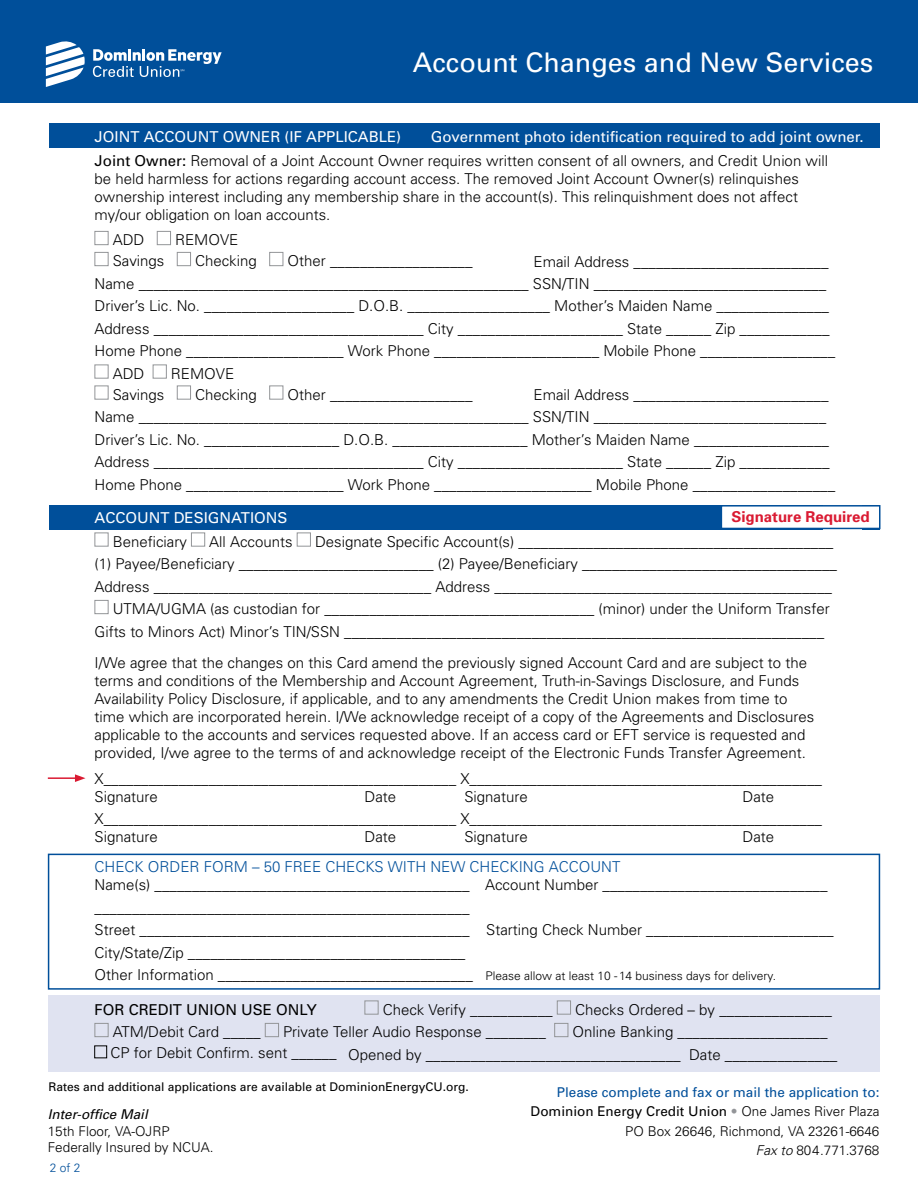
<style>
.page{position:relative;width:918px;height:1188px;background:#fff}
.page>*{position:absolute;margin:0;border:0;box-sizing:border-box;transform-origin:0 0}
.t1{font:27px "Univers";color:#fff}
.t2{font:300 15px/18px "Univers";color:#000}
.t3{font:15px/24px "Univers";color:#fff}
.t4{font:15px "Univers";color:#000}
.t5{font:700 15px "Univers";color:#da1a32}
.t6{font:300 13.5px "Univers";color:#000}
.t7{font:13.5px "Univers";color:#000}
.t8{font:13.5px "Univers";color:#004f9a}
.t9{font:italic 13.5px "Univers";color:#000}
.t10{font:12px "Univers";color:#000}
.t11{font:300 12px "Univers";color:#004f9a}
.s1{font-weight:400;color:#fff}
.s2{font-weight:400}
.s3{font-weight:300;color:#000}
.s4{color:#004f9a}
.s5{font-size:12px}
.s6{font-weight:300;color:#939598}
.s7{font-weight:300}
.s8{font-style:italic}
</style>
<div class="page">
<div style="left:48px;top:995px;width:831px;height:76px;background:#e0e3f1"></div>
<div style="left:49px;top:123px;width:830px;height:25px;background:#004f9a"></div>
<div style="left:49px;top:505px;width:830px;height:24px;background:#004f9a"></div>
<div style="left:48px;top:854px;width:832px;height:136px;border:2px solid #004f9a"></div>
<div style="left:94px;top:231px;width:15px;height:14px;border:1px solid #939598"></div>
<div style="left:157px;top:231px;width:14px;height:14px;border:1px solid #939598"></div>
<div style="left:94px;top:252px;width:15px;height:14px;border:1px solid #939598"></div>
<div style="left:177px;top:252px;width:14px;height:14px;border:1px solid #939598"></div>
<div style="left:269px;top:252px;width:14px;height:14px;border:1px solid #939598"></div>
<div style="left:94px;top:365px;width:15px;height:14px;border:1px solid #939598"></div>
<div style="left:153px;top:365px;width:14px;height:14px;border:1px solid #939598"></div>
<div style="left:94px;top:386px;width:15px;height:14px;border:1px solid #939598"></div>
<div style="left:177px;top:386px;width:14px;height:14px;border:1px solid #939598"></div>
<div style="left:269px;top:386px;width:14px;height:14px;border:1px solid #939598"></div>
<div style="left:94px;top:533px;width:15px;height:14px;border:1px solid #939598"></div>
<div style="left:191px;top:533px;width:14px;height:14px;border:1px solid #939598"></div>
<div style="left:297px;top:533px;width:14px;height:14px;border:1px solid #939598"></div>
<div style="left:94px;top:600px;width:15px;height:14px;border:1px solid #939598"></div>
<div style="left:364px;top:1001px;width:15px;height:14px;border:1px solid #939598"></div>
<div style="left:557px;top:1001px;width:14px;height:14px;border:1px solid #939598"></div>
<div style="left:94px;top:1023px;width:15px;height:14px;border:1px solid #939598"></div>
<div style="left:265px;top:1023px;width:14px;height:14px;border:1px solid #939598"></div>
<div style="left:554px;top:1023px;width:14px;height:14px;border:1px solid #939598"></div>
<div style="left:94px;top:1046px;width:13px;height:12px;border:1px solid #000"></div>
<div style="left:721px;top:505px;width:159px;height:24px;background:#fff;border:2px solid #004f9a"></div>
<hr style="left:48px;top:777px;width:29px;height:2px;background:#da1a32">
<svg style="left:75px;top:774px;width:10px;height:8px"></svg>
<div style="left:0;top:0;width:918px;height:103px;background:#004f9a"></div>
<svg style="left:46px;top:41px;width:39px;height:46px"></svg>
<svg style="left:93px;top:49px;width:129px;height:28px"></svg>
<h1 class="t1" style="left:413px;top:46px;width:462px">Account Changes and New Services</h1>
<p class="t3" style="left:94px;top:124px;width:308px">JOINT ACCOUNT OWNER (IF APPLICABLE)</p>
<p class="t2" style="left:94px;top:124px;width:771px;line-height:24px;text-indent:336px"><span class="s1">Government photo identification required to add joint owner.<br></span><span class="s2">Joint Owner:</span> Removal of a Joint Account Owner requires written consent of all owners, and Credit Union will</p>
<p class="t2" style="left:94px;top:169px;width:706px;text-align:justify">be held harmless for actions regarding account access. The removed Joint Account Owner(s) relinquishes ownership interest including any membership share in the account(s). This relinquishment does not affect my/our obligation on loan accounts.</p>
<p class="t2" style="left:113px;top:230px;width:33px">ADD</p>
<p class="t2" style="left:175px;top:230px;width:65px">REMOVE</p>
<p class="t2" style="left:113px;top:251px;width:53px">Savings</p>
<p class="t2" style="left:195px;top:251px;width:63px">Checking</p>
<p class="t2" style="left:288px;top:251px;width:187px">Other ___________________</p>
<p class="t2" style="left:534px;top:252px;width:297px">Email Address __________________________</p>
<p class="t2" style="left:95px;top:274px;width:733px">Name ____________________________________________________ SSN/TIN _______________________________</p>
<p class="t2" style="left:95px;top:296px;width:736px">Driver’s Lic. No. ____________________ D.O.B. ___________________ Mother’s Maiden Name _______________</p>
<p class="t2" style="left:95px;top:317px;width:742px;line-height:22.5px">Address ____________________________________ City ______________________ State ______ Zip ____________<br>Home Phone _____________________ Work Phone ______________________ Mobile Phone __________________</p>
<p class="t2" style="left:113px;top:364px;width:33px">ADD</p>
<p class="t2" style="left:171px;top:364px;width:65px">REMOVE</p>
<p class="t2" style="left:113px;top:385px;width:53px">Savings</p>
<p class="t2" style="left:195px;top:385px;width:63px">Checking</p>
<p class="t2" style="left:288px;top:385px;width:187px">Other ___________________</p>
<p class="t2" style="left:95px;top:383px;width:736px;line-height:22.2px;text-align:right">Email Address __________________________<br>Name ____________________________________________________ SSN/TIN _______________________________</p>
<p class="t2" style="left:95px;top:428px;width:737px;line-height:22.5px">Driver’s Lic. No. __________________ D.O.B. __________________ Mother’s Maiden Name __________________<br>Address ____________________________________ City ______________________ State ______ Zip ____________</p>
<p class="t2" style="left:95px;top:475px;width:742px">Home Phone _____________________ Work Phone _____________________ Mobile Phone ___________________</p>
<p class="t3" style="left:113px;top:505px;width:176px;text-indent:-18px">ACCOUNT DESIGNATIONS<br><span class="s3">Beneficiary</span></p>
<p class="t5" style="left:731px;top:507px;width:140px">Signature Required</p>
<p class="t2" style="left:209px;top:532px;width:85px">All Accounts</p>
<p class="t2" style="left:315px;top:532px;width:520px">Designate Specific Account(s) __________________________________________</p>
<p class="t2" style="left:95px;top:554px;width:744px">(1) Payee/Beneficiary __________________________ (2) Payee/Beneficiary __________________________________</p>
<p class="t2" style="left:95px;top:577px;width:739px">Address _____________________________________ Address _____________________________________________</p>
<p class="t2" style="left:113px;top:599px;width:719px">UTMA/UGMA (as custodian for ____________________________________ (minor) under the Uniform Transfer</p>
<p class="t2" style="left:95px;top:622px;width:731px">Gifts to Minors Act) Minor’s TIN/SSN ________________________________________________________________</p>
<p class="t2" style="left:95px;top:653px;width:721px">I/We agree that the changes on this Card amend the previously signed Account Card and are subject to the terms and conditions of the Membership and Account Agreement, Truth-in-Savings Disclosure, and Funds Availability Policy Disclosure, if applicable, and to any amendments the Credit Union makes from time to time which are incorporated herein. I/We acknowledge receipt of a copy of the Agreements and Disclosures applicable to the accounts and services requested above. If an access card or EFT service is requested and provided, I/we agree to the terms of and acknowledge receipt of the Electronic Funds Transfer Agreement.</p>
<p class="t2" style="left:95px;top:769px;width:729px">X_______________________________________________ X_______________________________________________<br>Signature</p>
<p class="t2" style="left:365px;top:787px;width:33px">Date</p>
<p class="t2" style="left:464px;top:787px;width:65px">Signature</p>
<p class="t2" style="left:95px;top:785px;width:729px;line-height:22.5px;text-indent:648px">Date<br>X_______________________________________________ X_______________________________________________</p>
<p class="t2" style="left:95px;top:827px;width:65px">Signature</p>
<p class="t2" style="left:365px;top:827px;width:33px">Date</p>
<p class="t2" style="left:464px;top:827px;width:65px">Signature</p>
<p class="t2" style="left:743px;top:827px;width:33px">Date</p>
<p class="t2" style="left:95px;top:857px;width:735px"><span class="s4">CHECK ORDER FORM – 50 FREE CHECKS WITH NEW CHECKING ACCOUNT<br></span>Name(s) __________________________________________ Account Number ______________________________</p>
<p class="t2" style="left:95px;top:896px;width:741px;line-height:22.5px">__________________________________________________<br>Street ____________________________________________ Starting Check Number _________________________ City/State/Zip _____________________________________<br>Other Information __________________________________ <span class="s5">Please allow at least 10 - 14 business days for delivery.</span></p>
<p class="t4" style="left:94px;top:1000px;width:224px">FOR CREDIT UNION USE ONLY</p>
<p class="t2" style="left:383px;top:1000px;width:172px">Check Verify ___________</p>
<p class="t2" style="left:575px;top:1000px;width:258px">Checks Ordered – by _______________</p>
<p class="t2" style="left:113px;top:1022px;width:150px">ATM/Debit Card _____</p>
<p class="t2" style="left:283px;top:1022px;width:264px">Private Teller Audio Response ________</p>
<p class="t2" style="left:111px;top:1020px;width:728px;line-height:22.5px;text-indent:462px">Online Banking ____________________<br>CP for Debit Confirm. sent ______ Opened by __________________________________ Date _______________</p>
<p class="t10" style="left:49px;top:1080px;width:422px">Rates and additional applications are available at DominionEnergyCU.org.</p>
<p class="t8" style="left:557px;top:1084px;width:324px">Please complete and fax or mail the application to:</p>
<p class="t9" style="left:48px;top:1107px;width:102px">Inter-office Mail</p>
<p class="t7" style="left:531px;top:1103px;width:350px">Dominion Energy Credit Union <span class="s6">•</span> <span class="s7">One James River Plaza</span></p>
<p class="t6" style="left:48px;top:1123px;width:123px">15th Floor, VA-OJRP</p>
<p class="t6" style="left:625px;top:1123px;width:256px">PO Box 26646, Richmond, VA 23261-6646</p>
<p class="t6" style="left:48px;top:1140px;width:167px">Federally Insured by NCUA.</p>
<p class="t6" style="left:756px;top:1142px;width:125px"><span class="s8">Fax to</span> 804.771.3768</p>
<p class="t11" style="left:50px;top:1161px;width:32px">2 of 2</p>
</div>
